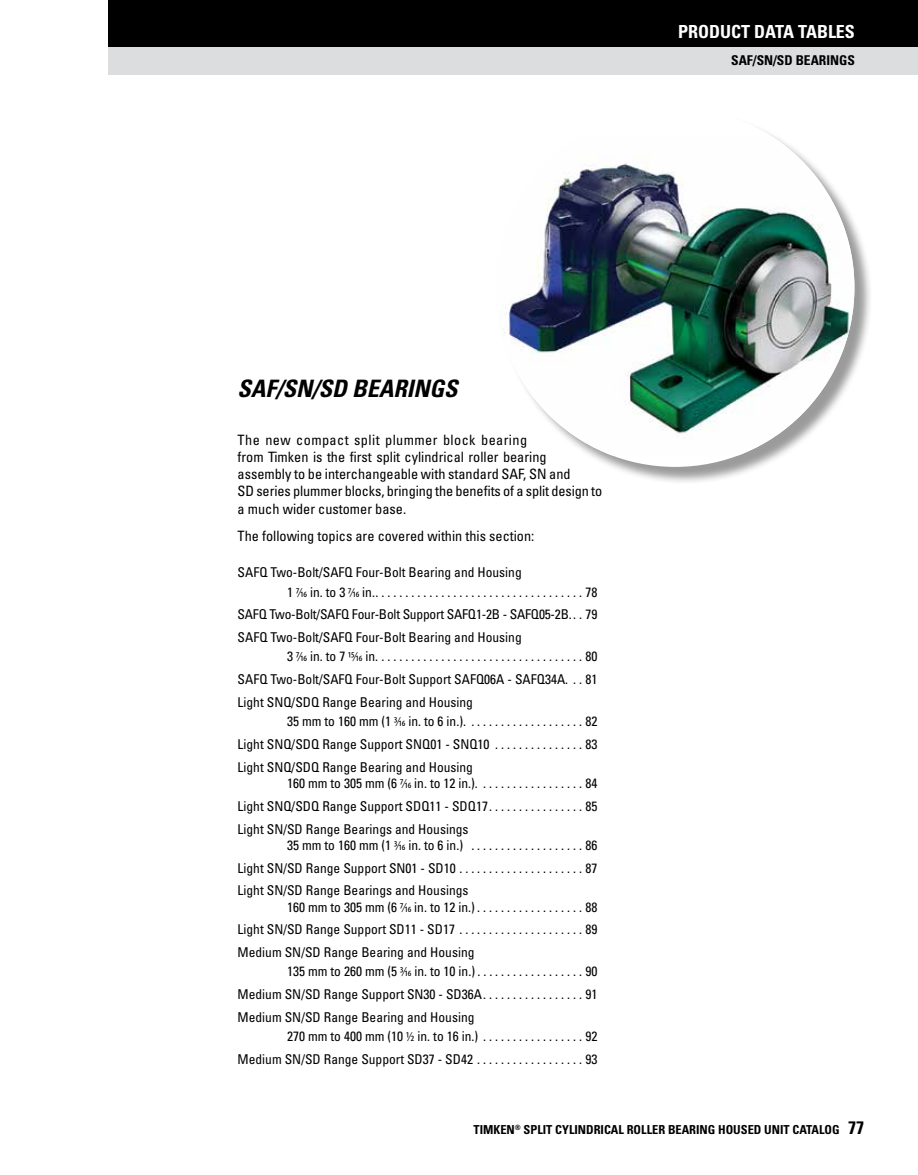
<style>
.page{position:relative;width:918px;height:1175px;background:#fff}
.page>*{position:absolute;margin:0;border:0;box-sizing:border-box;transform-origin:0 0}
.t1{font:italic 700 condensed 24px "Univers LT Std";color:#000}
.t2{font:700 condensed 18px "Univers LT Std";color:#fff}
.t3{font:condensed 14.25px/17.2px "Univers LT Std";color:#000}
.t4{font:condensed 13.5px/22.8px "Univers LT Std";color:#000;text-align:justify}
.t5{font:700 condensed 13.5px "Univers LT Std";color:#000}
.t6{font:700 condensed 12.3px "Univers LT Std";color:#000}
.s1{font-family:"Myriad Pro"}
.s2{font-size:18px}
</style>
<div class="page">
<div style="left:108px;top:47px;width:810px;height:27px;background:#dcddde"></div>
<div style="left:108px;top:0;width:810px;height:47px;background:#000"></div>
<div style="left:498px;top:110px;width:375px;height:376px;background:#000;opacity:.4"></div>
<div style="left:496px;top:108px;width:358px;height:359px;background:#fff;border-radius:50%"></div>
<img style="left:498px;top:138px;width:356px;height:317px">
<h2 class="t2" style="left:678px;top:20px;width:178px">PRODUCT DATA TABLES</h2>
<h1 class="t1" style="left:238px;top:374px;width:222px">SAF/SN/SD BEARINGS</h1>
<p class="t3" style="left:238px;top:431px;width:366px">The new compact split plummer block bearing<br>from Timken is the first split cylindrical roller bearing assembly to be interchangeable with standard SAF, SN and<br>SD series plummer blocks, bringing the benefits of a split design to a much wider customer base.</p>
<p class="t3" style="left:238px;top:526px;width:298px">The following topics are covered within this section:</p>
<p class="t4" style="left:287px;top:562px;width:312px;line-height:19.5px;text-indent:-50px">SAFQ Two-Bolt/SAFQ Four-Bolt Bearing and Housing<br>1 <span class="s1">7/16</span> in. to 3 <span class="s1">7/16</span> in. . . . . . . . . . . . . . . . . . . . . . . . . . . . . . . . . . . . 78</p>
<p class="t4" style="left:238px;top:603px;width:362px">SAFQ Two-Bolt/SAFQ Four-Bolt Support SAFQ1-2B - SAFQ05-2B. . . 79<br>SAFQ Two-Bolt/SAFQ Four-Bolt Bearing and Housing</p>
<p class="t4" style="left:238px;top:645px;width:362px;text-indent:50px">3 <span class="s1">7/16</span> in. to 7 <span class="s1">15/16</span> in. . . . . . . . . . . . . . . . . . . . . . . . . . . . . . . . . . . 80<br>SAFQ Two-Bolt/SAFQ Four-Bolt Support SAFQ06A - SAFQ34A. . . 81<br>Light SNQ/SDQ Range Bearing and Housing</p>
<p class="t4" style="left:238px;top:710px;width:362px;text-indent:50px">35 mm to 160 mm (1 <span class="s1">3/16</span> in. to 6 in.). . . . . . . . . . . . . . . . . . . . 82<br>Light SNQ/SDQ Range Support SNQ01 - SNQ10 . . . . . . . . . . . . . . . 83<br>Light SNQ/SDQ Range Bearing and Housing</p>
<p class="t4" style="left:238px;top:771px;width:362px;text-indent:50px">160 mm to 305 mm (6 <span class="s1">7/16</span> in. to 12 in.). . . . . . . . . . . . . . . . . . 84<br>Light SNQ/SDQ Range Support SDQ11 - SDQ17 . . . . . . . . . . . . . . . . 85<br>Light SN/SD Range Bearings and Housings</p>
<p class="t4" style="left:238px;top:833px;width:362px;text-indent:50px">35 mm to 160 mm (1 <span class="s1">3/16</span> in. to 6 in.) . . . . . . . . . . . . . . . . . . . 86<br>Light SN/SD Range Support SN01 - SD10 . . . . . . . . . . . . . . . . . . . . . 87<br>Light SN/SD Range Bearings and Housings</p>
<p class="t4" style="left:238px;top:895px;width:362px;text-indent:50px">160 mm to 305 mm (6 <span class="s1">7/16</span> in. to 12 in.) . . . . . . . . . . . . . . . . . . 88<br>Light SN/SD Range Support SD11 - SD17 . . . . . . . . . . . . . . . . . . . . . 89<br>Medium SN/SD Range Bearing and Housing</p>
<p class="t4" style="left:238px;top:960px;width:362px;text-indent:50px">135 mm to 260 mm (5 <span class="s1">3/16</span> in. to 10 in.) . . . . . . . . . . . . . . . . . . 90<br>Medium SN/SD Range Support SN30 - SD36A . . . . . . . . . . . . . . . . . 91<br>Medium SN/SD Range Bearing and Housing</p>
<p class="t4" style="left:238px;top:1025px;width:362px;text-align:right">270 mm to 400 mm (10 <span class="s1">1/2</span> in. to 16 in.) . . . . . . . . . . . . . . . . . 92<br>Medium SN/SD Range Support SD37 - SD42 . . . . . . . . . . . . . . . . . . 93</p>
<p class="t5" style="left:731px;top:52px;width:125px">SAF/SN/SD BEARINGS</p>
<p class="t6" style="left:474px;top:1122px;width:392px">TIMKEN<sup>®</sup> SPLIT CYLINDRICAL ROLLER BEARING HOUSED UNIT CATALOG <span class="s2">77</span></p>
</div>
